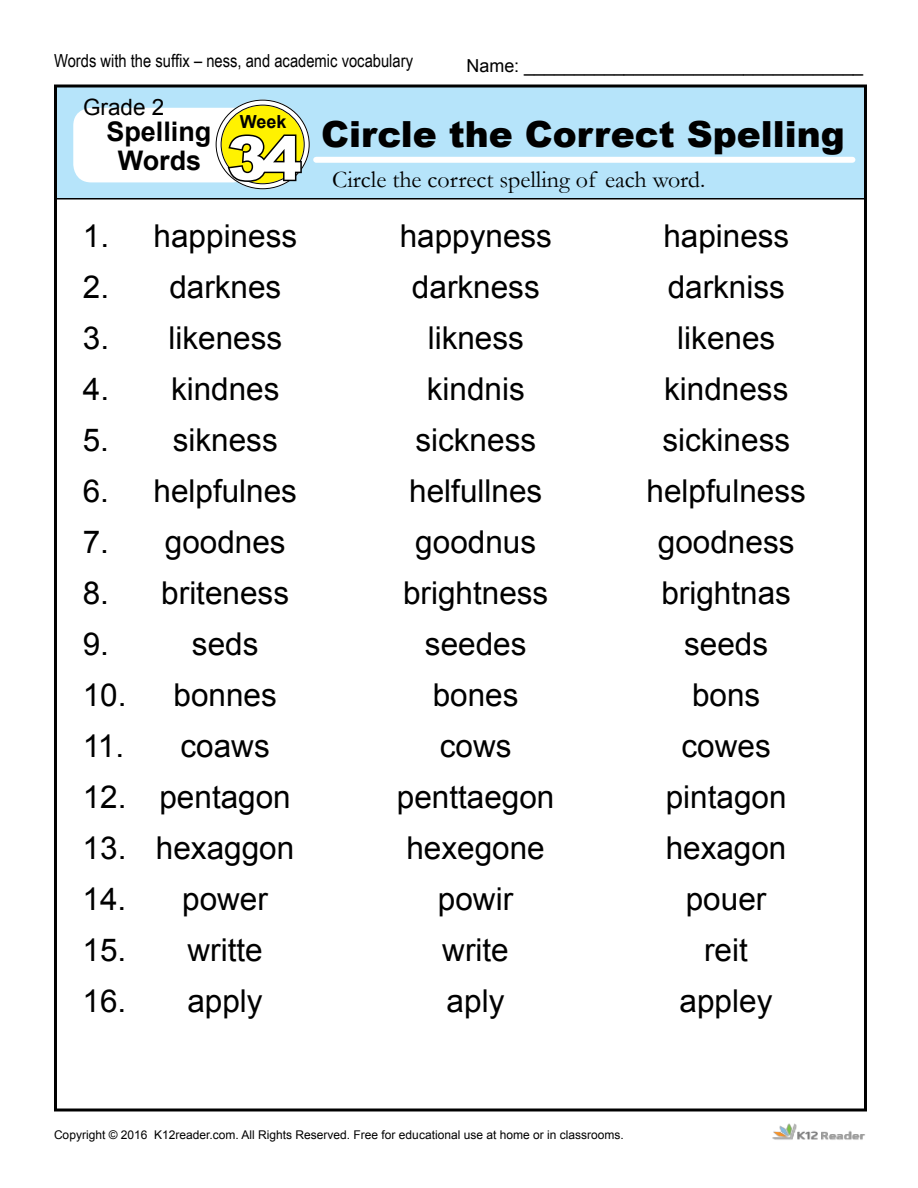
<style>
.page{position:relative;width:918px;height:1188px;background:#fff}
.page>*{position:absolute;margin:0;border:0;box-sizing:border-box;transform-origin:0 0}
.t1{font:900 60px "Arial";color:#fff}
.t2{font:900 36px "Arial";color:#000}
.t3{font:31.5px "Arial";color:#000}
.t4{font:700 27px/28.3px "Arial";color:#000;text-align:center}
.t5{font:24px "Garamond";color:#000}
.t6{font:22.5px "Arial";color:#000}
.t7{font:18px "Arial Narrow";color:#000}
.t8{font:18px "Arial";color:#000}
.t9{font:700 18px "Arial";color:#000}
.t10{font:12px "Arial";color:#000}
</style>
<div class="page">
<div style="left:55px;top:86px;width:810px;height:113px;background:#b6e4fa"></div>
<div style="left:54px;top:85px;width:812px;height:115px;border:2px solid #000"></div>
<div style="left:73px;top:108px;width:178px;height:74px;background:#fff;border-radius:18px"></div>
<div style="left:219px;top:103px;width:88px;height:83px;background:#fff200;border-radius:50%"></div>
<div style="left:216px;top:100px;width:94px;height:89px;border:6px solid #fff;border-radius:50%"></div>
<div style="left:316px;top:157px;width:536px;height:6px;background:#fff"></div>
<svg style="left:226px;top:133px;width:77px;height:51px"></svg>
<img style="left:772px;top:1123px;width:93px;height:17px">
<p class="t7" style="left:54px;top:48px;width:361px">Words with the suffix – ness, and academic vocabulary</p>
<p class="t8" style="left:466px;top:53px;width:398px">Name: __________________________________</p>
<p class="t6" style="left:83px;top:92px;width:83px">Grade 2</p>
<p class="t4" style="left:106px;top:119px;width:107px">Spelling<br>Words</p>
<p class="t2" style="left:321px;top:108px;width:525px">Circle the Correct Spelling</p>
<p class="t5" style="left:332px;top:163px;width:375px">Circle the correct spelling of each word.</p>
<p class="t9" style="left:240px;top:110px;width:48px">Week</p>
<h1 class="t1" style="left:228px;top:115px;width:76px">34</h1>
<p class="t3" style="left:83px;top:216px;width:216px">1. happiness</p>
<p class="t3" style="left:400px;top:216px;width:154px">happyness</p>
<p class="t3" style="left:663px;top:216px;width:128px">hapiness</p>
<p class="t3" style="left:83px;top:267px;width:200px">2. darknes</p>
<p class="t3" style="left:412px;top:267px;width:129px">darkness</p>
<p class="t3" style="left:668px;top:267px;width:119px">darkniss</p>
<p class="t3" style="left:83px;top:318px;width:201px">3. likeness</p>
<p class="t3" style="left:428px;top:318px;width:98px">likness</p>
<p class="t3" style="left:677px;top:318px;width:100px">likenes</p>
<p class="t3" style="left:83px;top:369px;width:198px">4. kindnes</p>
<p class="t3" style="left:427px;top:369px;width:100px">kindnis</p>
<p class="t3" style="left:664px;top:369px;width:126px">kindness</p>
<p class="t3" style="left:83px;top:420px;width:197px">5. sikness</p>
<p class="t3" style="left:415px;top:420px;width:122px">sickness</p>
<p class="t3" style="left:662px;top:420px;width:129px">sickiness</p>
<p class="t3" style="left:83px;top:471px;width:216px">6. helpfulnes</p>
<p class="t3" style="left:409px;top:471px;width:135px">helfullnes</p>
<p class="t3" style="left:647px;top:471px;width:161px">helpfulness</p>
<p class="t3" style="left:83px;top:522px;width:204px">7. goodnes</p>
<p class="t3" style="left:415px;top:522px;width:122px">goodnus</p>
<p class="t3" style="left:658px;top:522px;width:138px">goodness</p>
<p class="t3" style="left:83px;top:573px;width:208px">8. briteness</p>
<p class="t3" style="left:403px;top:573px;width:147px">brightness</p>
<p class="t3" style="left:661px;top:573px;width:131px">brightnas</p>
<p class="t3" style="left:83px;top:624px;width:28px">9.</p>
<p class="t3" style="left:192px;top:624px;width:68px">seds</p>
<p class="t3" style="left:425px;top:624px;width:103px">seedes</p>
<p class="t3" style="left:684px;top:624px;width:86px">seeds</p>
<p class="t3" style="left:83px;top:675px;width:196px">10. bonnes</p>
<p class="t3" style="left:433px;top:675px;width:87px">bones</p>
<p class="t3" style="left:692px;top:675px;width:70px">bons</p>
<p class="t3" style="left:83px;top:726px;width:189px">11. coaws</p>
<p class="t3" style="left:440px;top:726px;width:73px">cows</p>
<p class="t3" style="left:682px;top:726px;width:91px">cowes</p>
<p class="t3" style="left:83px;top:777px;width:210px">12. pentagon</p>
<p class="t3" style="left:397px;top:777px;width:159px">penttaegon</p>
<p class="t3" style="left:666px;top:777px;width:122px">pintagon</p>
<p class="t3" style="left:83px;top:828px;width:213px">13. hexaggon</p>
<p class="t3" style="left:406px;top:828px;width:140px">hexegone</p>
<p class="t3" style="left:666px;top:828px;width:122px">hexagon</p>
<p class="t3" style="left:83px;top:879px;width:187px">14. power</p>
<p class="t3" style="left:438px;top:879px;width:77px">powir</p>
<p class="t3" style="left:686px;top:879px;width:82px">pouer</p>
<p class="t3" style="left:83px;top:930px;width:182px">15. writte</p>
<p class="t3" style="left:442px;top:930px;width:68px">write</p>
<p class="t3" style="left:704px;top:930px;width:45px">reit</p>
<p class="t3" style="left:83px;top:981px;width:182px">16. apply</p>
<p class="t3" style="left:447px;top:981px;width:59px">aply</p>
<p class="t3" style="left:680px;top:981px;width:94px">appley</p>
<p class="t10" style="left:54px;top:1127px;width:571px">Copyright © 2016 K12reader.com. All Rights Reserved. Free for educational use at home or in classrooms.</p>
</div>
